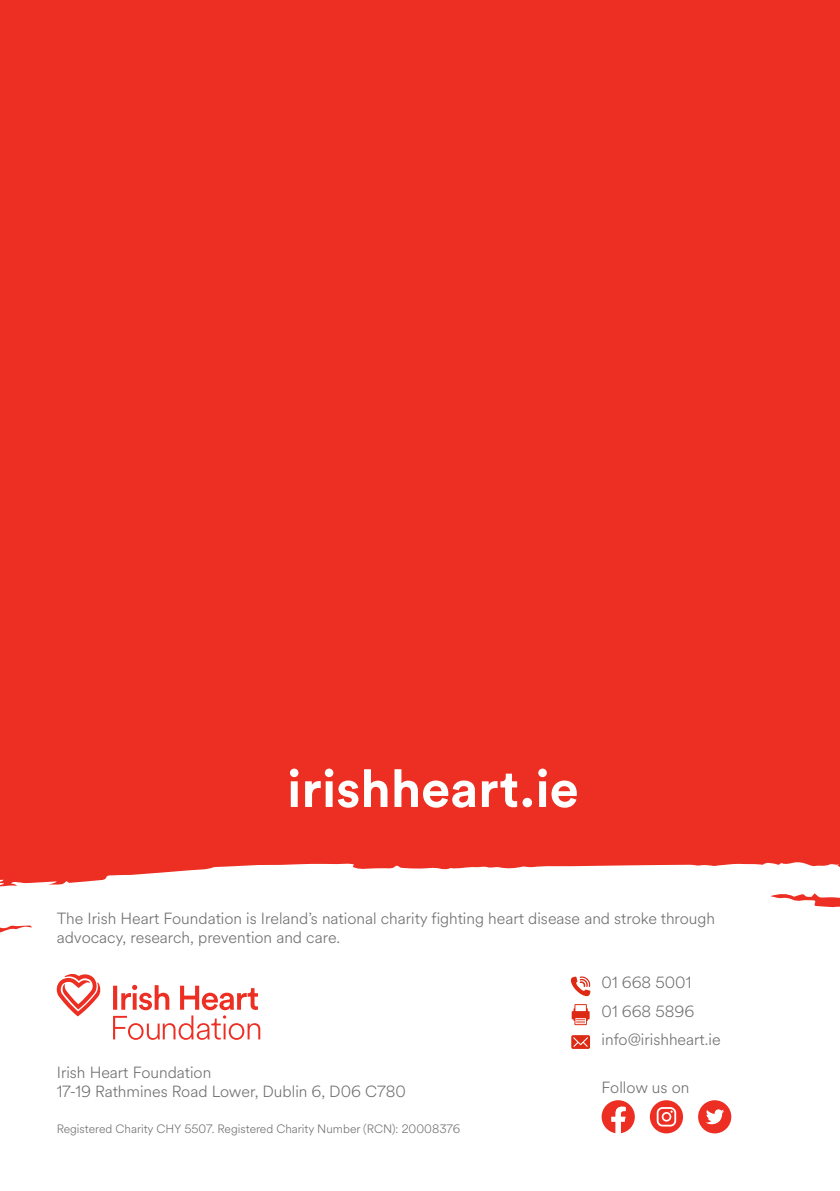
<style>
.page{position:relative;width:840px;height:1191px;background:#fff}
.page>*{position:absolute;margin:0;border:0;box-sizing:border-box;transform-origin:0 0}
.t1{font:700 52px "Circular Std";color:#fff}
.t2{font:300 16px/19.2px "Circular Spotify Text";color:#6e6e6e}
.t3{font:300 12px "Circular Spotify Text";color:#6e6e6e}
</style>
<div class="page">
<div style="left:0;top:0;width:839px;height:1191px;background:#ed2f23"></div>
<div style="left:0;top:862px;width:839px;height:329px;background:#fff"></div>
<svg style="left:57px;top:974px;width:203px;height:65px"></svg>
<svg style="left:571px;top:1035px;width:18px;height:14px"></svg>
<svg style="left:571px;top:1004px;width:18px;height:21px"></svg>
<svg style="left:570px;top:976px;width:20px;height:20px"></svg>
<div style="left:697px;top:1100px;width:34px;height:33px;background:#ed2f23;border-radius:50%"></div>
<svg style="left:706px;top:1109px;width:17px;height:15px"></svg>
<svg style="left:649px;top:1100px;width:33px;height:33px"></svg>
<svg style="left:656px;top:1107px;width:19px;height:19px"></svg>
<svg style="left:601px;top:1100px;width:33px;height:33px"></svg>
<h1 class="t1" style="left:287px;top:755px;width:293px">irishheart.ie</h1>
<p class="t2" style="left:57px;top:909px;width:659px">The Irish Heart Foundation is Ireland’s national charity fighting heart disease and stroke through advocacy, research, prevention and care.</p>
<p class="t2" style="left:57px;top:1062px;width:350px">Irish Heart Foundation<br>17-19 Rathmines Road Lower, Dublin 6, D06 C780</p>
<p class="t3" style="left:57px;top:1120px;width:405px">Registered Charity CHY 5507. Registered Charity Number (RCN): 20008376</p>
<p class="t2" style="left:601px;top:969px;width:120px;line-height:28px">01 668 5001<br>01 668 5896 info@irishheart.ie</p>
<p class="t2" style="left:601px;top:1077px;width:89px">Follow us on</p>
</div>
